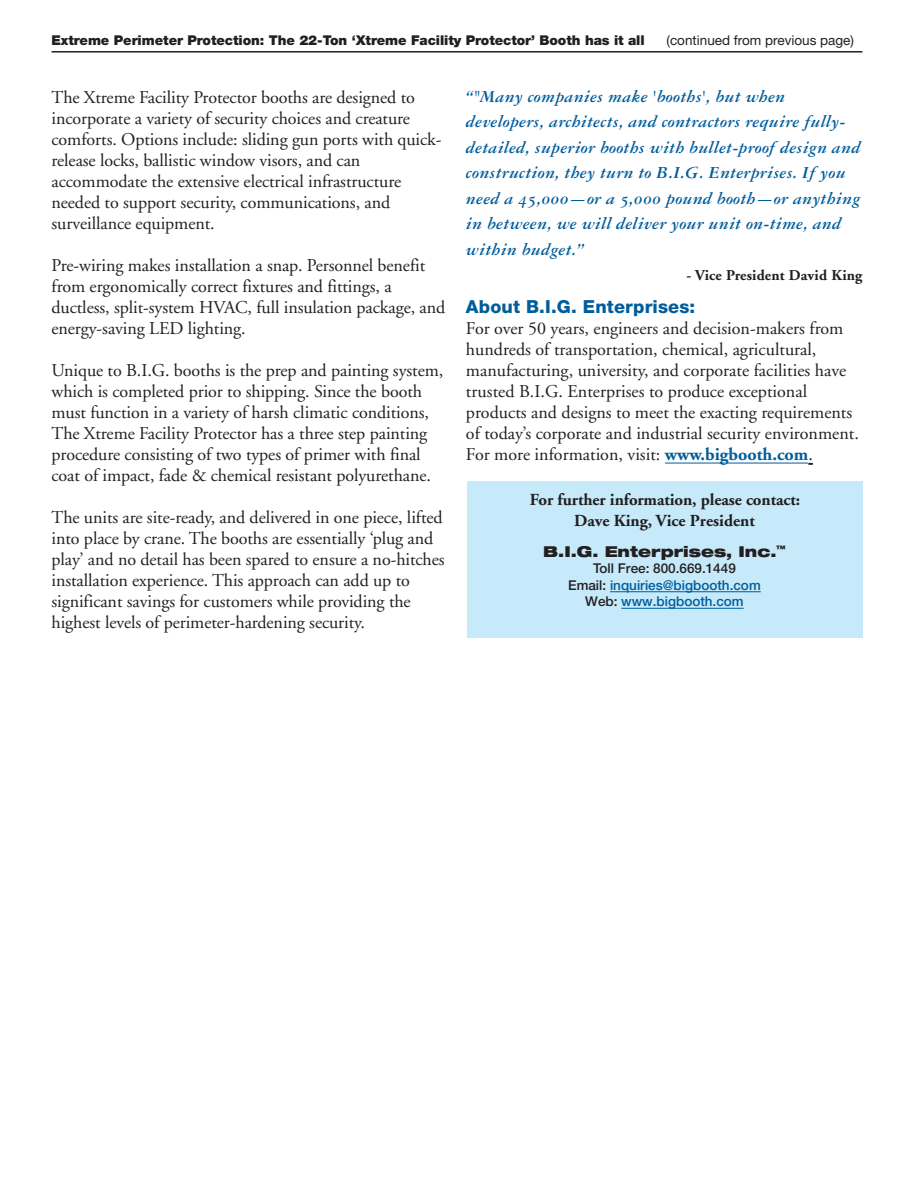
<style>
.page{position:relative;width:918px;height:1187px;background:#fff}
.page>*{position:absolute;margin:0;border:0;box-sizing:border-box;transform-origin:0 0}
.t1{font:18px/21px "Adobe Garamond";letter-spacing:-.005em;color:#231f20}
.t2{font:18px/25.5px "Garamond Three Bold Italic Os F";letter-spacing:.01em;color:#005d9c}
.t3{font:800 18px "Helvetica Neue";letter-spacing:.01em;color:#005d9c}
.t4{font:700 16.8px/20.2px "Adobe Garamond";letter-spacing:-.005em;color:#231f20;text-align:center}
.t5{font:700 15px "Adobe Garamond";letter-spacing:.01em;color:#231f20}
.t6{font:900 expanded 15px "Helvetica Neue";color:#231f20}
.t7{font:900 13.5px "Helvetica Neue";letter-spacing:-.005em;color:#231f20}
.t8{font:500 13.5px/16.5px "Helvetica Neue";color:#005d9c;text-align:center}
.t9{font:13.5px "Helvetica Neue";color:#231f20}
.s1{font-weight:700;color:#005d9c}
.s2{color:#231f20}
</style>
<div class="page">
<hr style="left:51px;top:51px;width:810px;height:2px;background:#231f20">
<div style="left:467px;top:481px;width:394px;height:156px;background:#c6eafa"></div>
<hr style="left:621px;top:608px;width:122px;height:1px;background:#005d9c">
<hr style="left:609px;top:591px;width:151px;height:1px;background:#005d9c">
<hr style="left:664px;top:463px;width:144px;height:1px;background:#005d9c">
<p class="t7" style="left:51px;top:35px;width:594px">Extreme Perimeter Protection: The 22-Ton ‘Xtreme Facility Protector’ Booth has it all</p>
<p class="t9" style="left:666px;top:35px;width:189px">(continued from previous page)</p>
<p class="t1" style="left:51px;top:88px;width:391px">The Xtreme Facility Protector booths are designed to incorporate a variety of security choices and creature comforts. Options include: sliding gun ports with quick&shy;release locks, ballistic window visors, and can accommodate the extensive electrical infrastructure needed to support security, communications, and surveillance equipment.</p>
<p class="t1" style="left:51px;top:256px;width:395px">Pre-wiring makes installation a snap. Personnel benefit from ergonomically correct fixtures and fittings, a ductless, split-system HVAC, full insulation package, and energy-saving LED lighting.</p>
<p class="t1" style="left:51px;top:361px;width:393px">Unique to B.I.G. booths is the prep and painting system, which is completed prior to shipping. Since the booth must function in a variety of harsh climatic conditions, The Xtreme Facility Protector has a three step painting procedure consisting of two types of primer with final coat of impact, fade &amp; chemical resistant polyurethane.</p>
<p class="t1" style="left:51px;top:508px;width:394px">The units are site-ready, and delivered in one piece, lifted into place by crane. The booths are essentially ‘plug and play’ and no detail has been spared to ensure a no-hitches installation experience. This approach can add up to significant savings for customers while providing the highest levels of perimeter-hardening security.</p>
<p class="t2" style="left:465px;top:85px;width:396px">“"Many companies make 'booths', but when developers, architects, and contractors require fully&shy;detailed, superior booths with bullet-proof design and construction, they turn to B.I.G. Enterprises. If you need a 45,000—or a 5,000 pound booth—or anything in between, we will deliver your unit on-time, and within budget.”</p>
<p class="t5" style="left:686px;top:270px;width:177px">- Vice President David King</p>
<p class="t3" style="left:465px;top:300px;width:231px">About B.I.G. Enterprises:</p>
<p class="t1" style="left:465px;top:319px;width:394px">For over 50 years, engineers and decision-makers from hundreds of transportation, chemical, agricultural, manufacturing, university, and corporate facilities have trusted B.I.G. Enterprises to produce exceptional products and designs to meet the exacting requirements of today’s corporate and industrial security environment.<br>For more information, visit: <span class="s1">www.bigbooth.com</span>.</p>
<p class="t4" style="left:529px;top:491px;width:271px">For further information, please contact:<br>Dave King, Vice President</p>
<p class="t6" style="left:543px;top:546px;width:244px">B.I.G. Enterprises, Inc.<sup>™</sup></p>
<p class="t8" style="left:568px;top:561px;width:194px"><span class="s2">Toll Free: 800.669.1449<br>Email:</span> inquiries@bigbooth.com<br><span class="s2">Web:</span> www.bigbooth.com</p>
</div>
